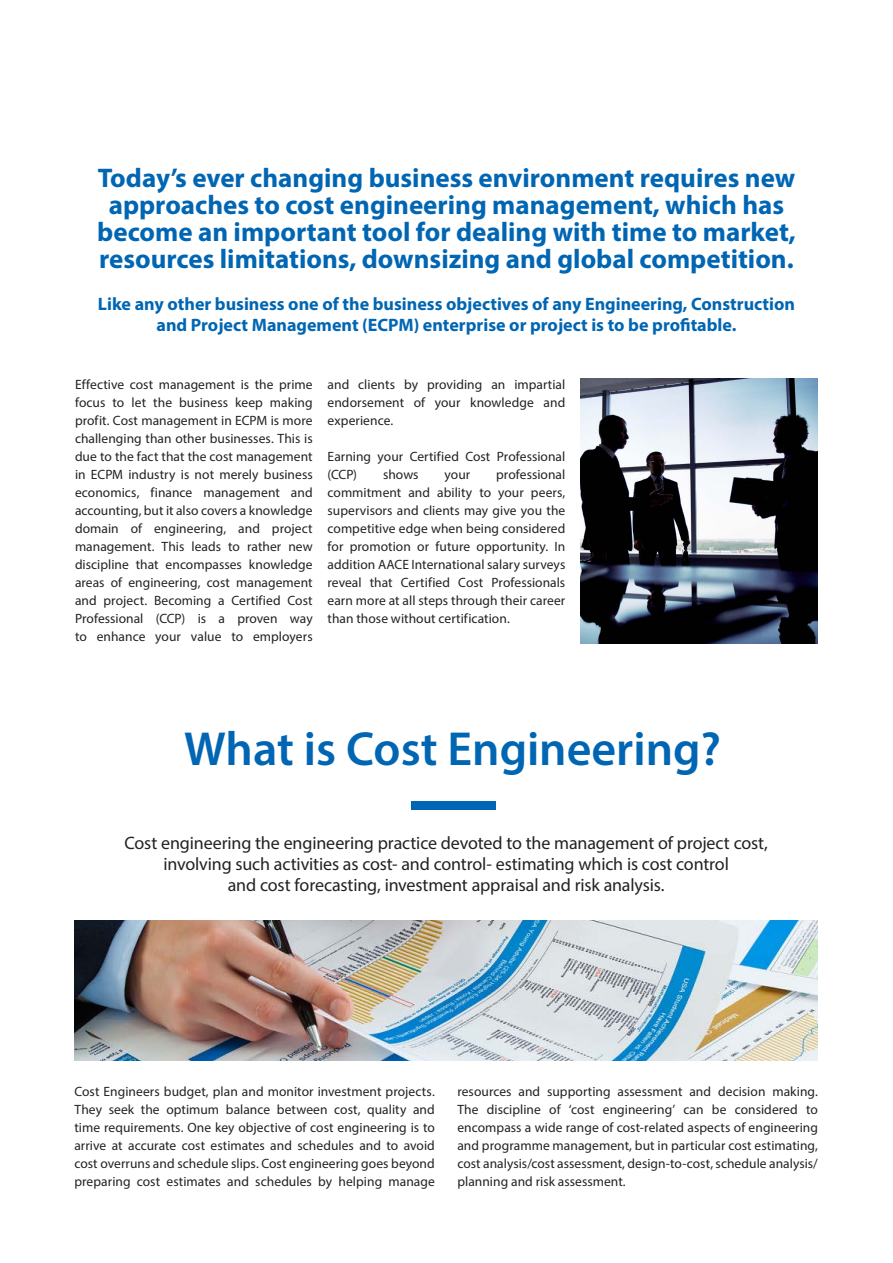
<style>
.page{position:relative;width:893px;height:1263px;background:#fff}
.page>*{position:absolute;margin:0;border:0;box-sizing:border-box;transform-origin:0 0}
.t1{font:600 48px "Myriad Pro";color:#0066b3}
.t2{font:700 27px/27px "Myriad Pro";color:#0066b3;text-align:center}
.t3{font:18px/21px "Myriad Pro";letter-spacing:-.01em;color:#222223;text-align:center}
.t4{font:700 18px/21px "Myriad Pro";color:#0066b3;text-align:center}
.t5{font:13.5px/18px "Myriad Pro";letter-spacing:.005em;color:#222223;text-align:justify}
</style>
<div class="page">
<img style="left:75px;top:920px;width:743px;height:140px">
<div style="left:412px;top:801px;width:84px;height:8px;background:#0066b3"></div>
<img style="left:580px;top:378px;width:238px;height:266px">
<h2 class="t2" style="left:97px;top:164px;width:700px">Today’s ever changing business environment requires new approaches to cost engineering management, which has become an important tool for dealing with time to market, resources limitations, downsizing and global competition.</h2>
<h3 class="t4" style="left:98px;top:293px;width:699px">Like any other business one of the business objectives of any Engineering, Construction and Project Management (ECPM) enterprise or project is to be profitable.</h3>
<p class="t5" style="left:75px;top:375px;width:239px">Effective cost management is the prime focus to let the business keep making profit. Cost management in ECPM is more challenging than other businesses. This is due to the fact that the cost management in ECPM industry is not merely business economics, finance management and accounting, but it also covers a knowledge domain of engineering, and project management. This leads to rather new discipline that encompasses knowledge areas of engineering, cost management and project. Becoming a Certified Cost Professional (CCP) is a proven way to enhance your value to employers</p>
<p class="t5" style="left:328px;top:375px;width:239px">and clients by providing an impartial endorsement of your knowledge and experience.</p>
<p class="t5" style="left:328px;top:447px;width:239px">Earning your Certified Cost Professional (CCP)</p>
<p class="t5" style="left:328px;top:465px;width:239px;text-indent:169px">professional commitment and ability to your peers, supervisors and clients may give you the competitive edge when being considered for promotion or future opportunity. In addition AACE International salary surveys reveal that Certified Cost Professionals earn more at all steps through their career than those without certification.</p>
<p class="t5" style="left:383px;top:465px;width:37px">shows</p>
<p class="t5" style="left:445px;top:465px;width:27px">your</p>
<h1 class="t1" style="left:184px;top:718px;width:538px">What is Cost Engineering?</h1>
<h3 class="t3" style="left:125px;top:832px;width:645px">Cost engineering the engineering practice devoted to the management of project cost, involving such activities as cost- and control- estimating which is cost control<br>and cost forecasting, investment appraisal and risk analysis.</h3>
<p class="t5" style="left:74px;top:1082px;width:362px">Cost Engineers budget, plan and monitor investment projects.<br>They seek the optimum balance between cost, quality and time requirements. One key objective of cost engineering is to arrive at accurate cost estimates and schedules and to avoid cost overruns and schedule slips. Cost engineering goes beyond preparing cost estimates and schedules by helping manage</p>
<p class="t5" style="left:457px;top:1082px;width:362px">resources and supporting assessment and decision making.<br>The discipline of ‘cost engineering’ can be considered to encompass a wide range of cost-related aspects of engineering and programme management, but in particular cost estimating, cost analysis/cost assessment, design-to-cost, schedule analysis/ planning and risk assessment.</p>
</div>
